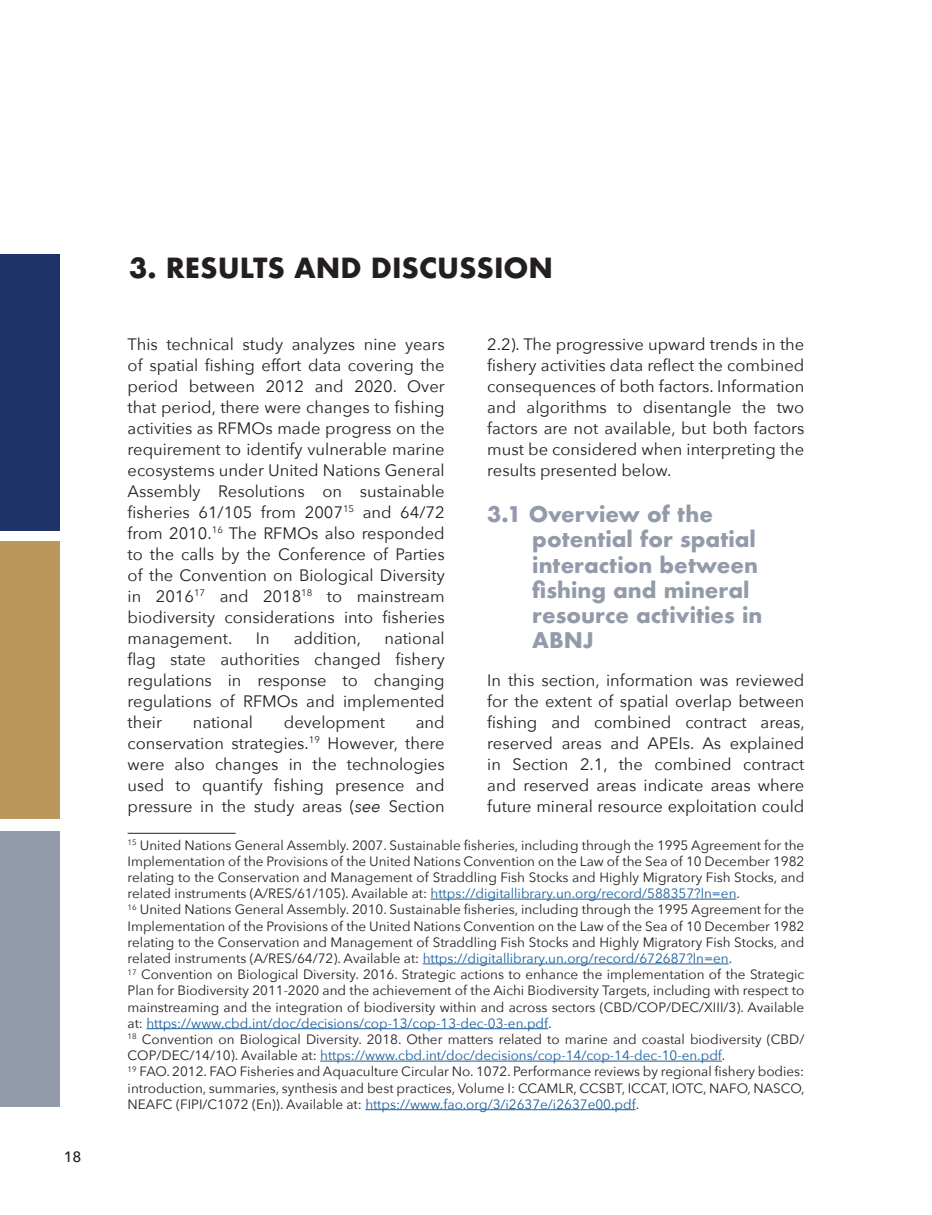
<style>
.page{position:relative;width:932px;height:1215px;background:#fff}
.page>*{position:absolute;margin:0;border:0;box-sizing:border-box;transform-origin:0 0}
.t1{font:700 27px "Futura";color:#231f20}
.List_Paragraph{font:700 21px/25.2px "Futura";color:#939bab}
.t2{font:16.5px/21px "Avenir Next";color:#231f20;text-align:justify}
.t3{font:500 15px "Avenir Next";color:#231f20}
.t4{font:13.5px/16.2px "Avenir Next";color:#231f20;text-align:justify}
.s1{font-style:italic}
.s2{color:#175d9e}
</style>
<div class="page">
<div style="left:0;top:254px;width:60px;height:277px;background:#1e3468"></div>
<div style="left:0;top:542px;width:60px;height:277px;background:#ba975b"></div>
<div style="left:0;top:831px;width:60px;height:276px;background:#939bab"></div>
<hr style="left:128px;top:833px;width:108px;height:1px;background:#231f20">
<hr style="left:430px;top:899px;width:306px;height:1px;background:#175d9e">
<hr style="left:422px;top:964px;width:306px;height:1px;background:#175d9e">
<hr style="left:146px;top:1028px;width:402px;height:1px;background:#175d9e">
<hr style="left:320px;top:1061px;width:402px;height:1px;background:#175d9e">
<hr style="left:365px;top:1109px;width:270px;height:1px;background:#175d9e">
<p class="t3" style="left:64px;top:1144px;width:19px">18</p>
<p class="t1" style="left:129px;top:248px;width:425px">3. RESULTS AND DISCUSSION</p>
<p class="t2" style="left:128px;top:333px;width:318px">This technical study analyzes nine years of spatial fishing effort data covering the period between 2012 and 2020. Over that period, there were changes to fishing activities as RFMOs made progress on the requirement to identify vulnerable marine ecosystems under United Nations General Assembly Resolutions on sustainable fisheries 61/105 from 2007<sup>15</sup> and 64/72 from 2010.<sup>16</sup> The RFMOs also responded to the calls by the Conference of Parties of the Convention on Biological Diversity in 2016<sup>17</sup> and 2018<sup>18</sup> to mainstream biodiversity considerations into fisheries management.</p>
<p class="t2" style="left:487px;top:333px;width:318px">2.2). The progressive upward trends in the fishery activities data reflect the combined consequences of both factors. Information and algorithms to disentangle the two factors are not available, but both factors must be considered when interpreting the results presented below.</p>
<p class="List_Paragraph" style="left:532px;top:502px;width:231px;text-indent:-45px">3.1 Overview of the potential for spatial interaction between fishing and mineral resource activities in<br>ABNJ</p>
<p class="t2" style="left:487px;top:669px;width:319px">In this section, information was reviewed for the extent of spatial overlap between fishing and combined contract areas, reserved areas and APEIs. As explained in Section 2.1, the combined contract and reserved areas indicate areas where future mineral resource exploitation could</p>
<p class="t2" style="left:128px;top:627px;width:318px;text-indent:257px">national flag state authorities changed fishery regulations in response to changing regulations of RFMOs and implemented their</p>
<p class="t2" style="left:256px;top:627px;width:15px">In</p>
<p class="t2" style="left:294px;top:627px;width:69px">addition,</p>
<p class="t2" style="left:128px;top:711px;width:318px;text-indent:288px">and conservation strategies.<sup>19</sup> However, there were also changes in the technologies used to quantify fishing presence and pressure in the study areas (<span class="s1">see</span> Section</p>
<p class="t4" style="left:128px;top:836px;width:678px"><sup>15</sup> United Nations General Assembly. 2007. Sustainable fisheries, including through the 1995 Agreement for the Implementation of the Provisions of the United Nations Convention on the Law of the Sea of 10 December 1982 relating to the Conservation and Management of Straddling Fish Stocks and Highly Migratory Fish Stocks, and related instruments (A/RES/61/105). Available at: <span class="s2">https://digitallibrary.un.org/record/588357?ln=en</span>.</p>
<p class="t4" style="left:128px;top:901px;width:678px"><sup>16</sup> United Nations General Assembly. 2010. Sustainable fisheries, including through the 1995 Agreement for the Implementation of the Provisions of the United Nations Convention on the Law of the Sea of 10 December 1982 relating to the Conservation and Management of Straddling Fish Stocks and Highly Migratory Fish Stocks, and related instruments (A/RES/64/72). Available at: <span class="s2">https://digitallibrary.un.org/record/672687?ln=en</span>.</p>
<p class="t4" style="left:128px;top:966px;width:678px"><sup>17</sup> Convention on Biological Diversity. 2016. Strategic actions to enhance the implementation of the Strategic Plan for Biodiversity 2011-2020 and the achievement of the Aichi Biodiversity Targets, including with respect to mainstreaming and the integration of biodiversity within and across sectors (CBD/COP/DEC/XIII/3). Available at: <span class="s2">https://www.cbd.int/doc/decisions/cop-13/cop-13-dec-03-en.pdf</span>.</p>
<p class="t4" style="left:128px;top:1031px;width:678px"><sup>18</sup> Convention on Biological Diversity. 2018. Other matters related to marine and coastal biodiversity (CBD/<br>COP/DEC/14/10). Available at: <span class="s2">https://www.cbd.int/doc/decisions/cop-14/cop-14-dec-10-en.pdf</span>.</p>
<p class="t4" style="left:128px;top:1063px;width:678px"><sup>19</sup> FAO. 2012. FAO Fisheries and Aquaculture Circular No. 1072. Performance reviews by regional fishery bodies: introduction, summaries, synthesis and best practices, Volume I: CCAMLR, CCSBT, ICCAT, IOTC, NAFO, NASCO, NEAFC (FIPI/C1072 (En)). Available at: <span class="s2">https://www.fao.org/3/i2637e/i2637e00.pdf</span>.</p>
<p class="t2" style="left:193px;top:711px;width:62px">national</p>
<p class="t2" style="left:284px;top:711px;width:102px">development</p>
</div>
